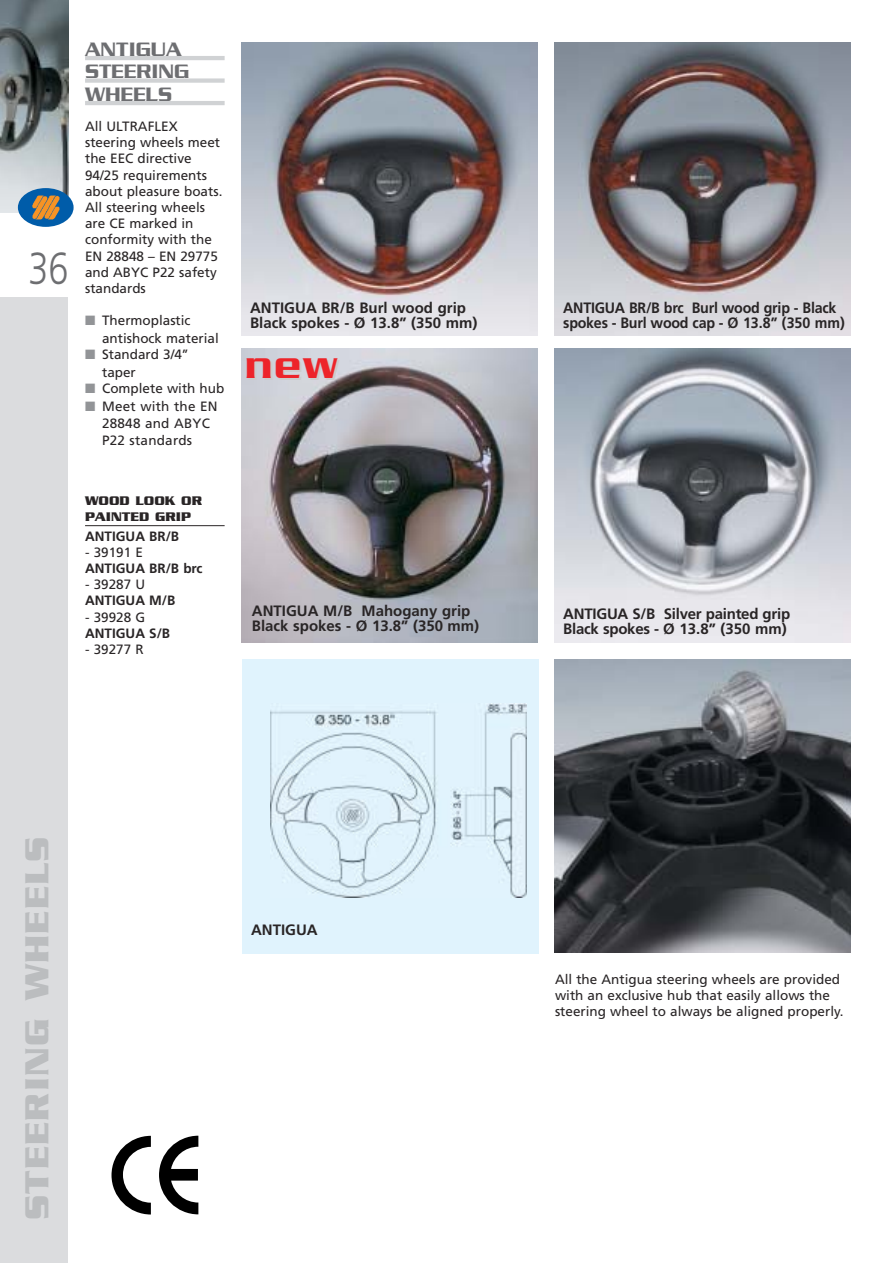
<style>
.page{position:relative;width:893px;height:1263px;background:#fff}
.page>*{position:absolute;margin:0;border:0;box-sizing:border-box;transform-origin:0 0}
.t1{font:300 45px "Frutiger";color:#6d6e71;scale:.8 1}
.t2{font:500 42px "Serpentine";color:#ed242a}
.t3{font:700 36px "Serpentine";letter-spacing:.04em;color:#bbbdbf}
.t4{font:500 21px/22.5px "Serpentine";color:#6d6e71}
.t5{font:700 15px/15px "Frutiger";color:#292526}
.t6{font:700 15px/15px "Frutiger";color:#292526;scale:.95 1}
.t7{font:13.5px/16.2px "Frutiger";color:#292526}
.t8{font:700 13.5px "Frutiger";color:#292526}
.t9{font:700 13.5px/15.8px "Serpentine";color:#292526}
.s1{color:#929497}
</style>
<div class="page">
<img style="left:0;top:0;width:68px;height:213px">
<div style="left:0;top:298px;width:68px;height:965px;background:#dbdcde"></div>
<div style="left:18px;top:188px;width:56px;height:39px;background:#005ca9;border-radius:50%"></div>
<img style="left:32px;top:195px;width:28px;height:25px">
<img style="left:554px;top:43px;width:296px;height:293px">
<img style="left:554px;top:349px;width:296px;height:293px">
<svg style="left:111px;top:1136px;width:40px;height:79px"></svg>
<svg style="left:159px;top:1136px;width:39px;height:78px"></svg>
<hr style="left:85px;top:56px;width:140px;height:4px;background:#d0d2d4">
<div style="left:85px;top:78px;width:140px;height:5px;background:#d0d2d4"></div>
<hr style="left:85px;top:101px;width:140px;height:4px;background:#d0d2d4">
<hr style="left:85px;top:525px;width:140px;height:1px;background:#292526">
<img style="left:242px;top:43px;width:295px;height:293px">
<div style="left:242px;top:659px;width:296px;height:294px;background:#e0f3fd"></div>
<img style="left:270px;top:704px;width:257px;height:194px">
<img style="left:554px;top:659px;width:296px;height:293px">
<img style="left:242px;top:349px;width:295px;height:293px">
<h1 class="t1" style="left:28px;top:251px;width:52px">36</h1>
<h3 class="t4" style="left:85px;top:40px;width:106px">ANTIGUA<br>STEERING<br>WHEELS</h3>
<p class="t7" style="left:85px;top:119px;width:139px">All ULTRAFLEX steering wheels meet the EEC directive<br>94/25 requirements about pleasure boats.<br>All steering wheels are CE marked in conformity with the<br>EN 28848 – EN 29775 and ABYC P22 safety standards</p>
<p class="t7" style="left:102px;top:313px;width:118px;line-height:17.7px;text-indent:-17px"><span class="s1">■</span> Thermoplastic antishock material</p>
<p class="t7" style="left:102px;top:347px;width:88px;line-height:17.7px;text-indent:-17px"><span class="s1">■</span> Standard 3/4’’ taper</p>
<p class="t7" style="left:85px;top:381px;width:141px"><span class="s1">■</span> Complete with hub</p>
<p class="t7" style="left:102px;top:398px;width:117px;line-height:17.7px;text-indent:-17px"><span class="s1">■</span> Meet with the EN<br>28848 and ABYC</p>
<p class="t7" style="left:102px;top:433px;width:92px">P22 standards</p>
<p class="t9" style="left:85px;top:494px;width:119px">WOOD LOOK OR<br>PAINTED GRIP</p>
<p class="t8" style="left:85px;top:530px;width:96px">ANTIGUA BR/B</p>
<p class="t7" style="left:85px;top:545px;width:59px">- 39191 E</p>
<p class="t8" style="left:85px;top:563px;width:119px">ANTIGUA BR/B brc</p>
<p class="t7" style="left:85px;top:577px;width:62px">- 39287 U</p>
<p class="t8" style="left:85px;top:595px;width:92px">ANTIGUA M/B</p>
<p class="t7" style="left:85px;top:610px;width:62px">- 39928 G</p>
<p class="t8" style="left:85px;top:628px;width:87px">ANTIGUA S/B</p>
<p class="t7" style="left:85px;top:642px;width:60px">- 39277 R</p>
<p class="t5" style="left:250px;top:302px;width:229px">ANTIGUA BR/B Burl wood grip<br>Black spokes - Ø 13.8” (350 mm)</p>
<p class="t6" style="left:563px;top:302px;width:298px">ANTIGUA BR/B brc Burl wood grip - Black spokes - Burl wood cap - Ø 13.8” (350 mm)</p>
<h2 class="t2" style="left:245px;top:351px;width:94px">new</h2>
<p class="t5" style="left:252px;top:605px;width:229px">ANTIGUA M/B Mahogany grip<br>Black spokes - Ø 13.8” (350 mm)</p>
<p class="t5" style="left:563px;top:608px;width:228px">ANTIGUA S/B Silver painted grip<br>Black spokes - Ø 13.8” (350 mm)</p>
<h3 class="t3" style="left:26px;top:1220px;width:385px;rotate:-90deg">STEERING WHEELS</h3>
<p class="t5" style="left:251px;top:924px;width:68px">ANTIGUA</p>
<p class="t7" style="left:555px;top:972px;width:290px">All the Antigua steering wheels are provided with an exclusive hub that easily allows the steering wheel to always be aligned properly.</p>
</div>
